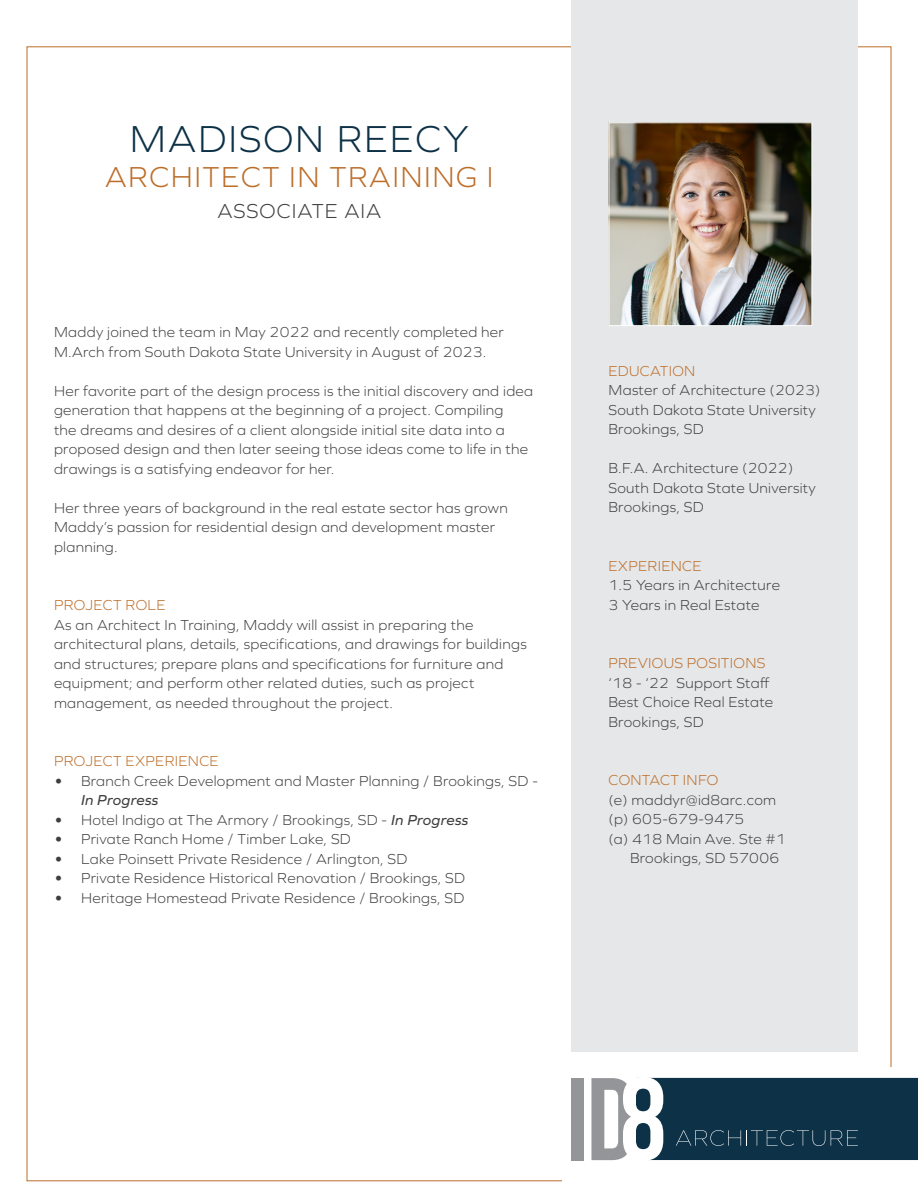
<style>
.page{position:relative;width:918px;height:1188px;background:#fff}
.page>*{position:absolute;margin:0;border:0;box-sizing:border-box;transform-origin:0 0}
.t1{font:300 39px "Graphie";letter-spacing:.05em;color:#0d3146}
.t2{font:300 30px "Graphie";letter-spacing:.05em;color:#bc6d28}
.t3{font:300 21px "Graphie";letter-spacing:.05em;color:#3e3e3f}
.t4{font:300 15px/19.5px "Graphie";letter-spacing:.02em;color:#3e3e3f}
.t5{font:300 15px "Graphie";letter-spacing:.02em;color:#bc6d28}
.s1{font-size:18px}
.s2{font-weight:400;font-style:italic}
</style>
<div class="page">
<div style="left:571px;top:0;width:287px;height:1051px;background:#e6e7e9"></div>
<img style="left:611px;top:124px;width:199px;height:200px">
<div style="left:609px;top:122px;width:203px;height:204px;border:1px solid #fff"></div>
<div style="left:571px;top:1078px;width:13px;height:82px;background:#939598"></div>
<svg style="left:591px;top:1077px;width:327px;height:84px;background:#3a5667"></svg>
<p class="t1" style="left:130px;top:116px;width:340px">MADISON REECY</p>
<p class="t2" style="left:105px;top:159px;width:390px">ARCHITECT IN TRAINING I</p>
<p class="t3" style="left:217px;top:199px;width:166px">ASSOCIATE AIA</p>
<p class="t4" style="left:54px;top:322px;width:451px">Maddy joined the team in May 2022 and recently completed her<br>M.Arch from South Dakota State University in August of 2023.</p>
<p class="t4" style="left:54px;top:381px;width:481px">Her favorite part of the design process is the initial discovery and idea generation that happens at the beginning of a project. Compiling<br>the dreams and desires of a client alongside initial site data into a proposed design and then later seeing those ideas come to life in the drawings is a satisfying endeavor for her.</p>
<p class="t4" style="left:54px;top:498px;width:455px">Her three years of background in the real estate sector has grown<br>Maddy’s passion for residential design and development master planning.</p>
<p class="t5" style="left:54px;top:597px;width:113px">PROJECT ROLE</p>
<p class="t4" style="left:54px;top:615px;width:474px">As an Architect In Training, Maddy will assist in preparing the architectural plans, details, specifications, and drawings for buildings and structures; prepare plans and specifications for furniture and equipment; and perform other related duties, such as project management, as needed throughout the project.</p>
<p class="t5" style="left:54px;top:753px;width:166px">PROJECT EXPERIENCE</p>
<p class="t4" style="left:81px;top:771px;width:458px;text-indent:-27px"><span class="s1">•</span> Branch Creek Development and Master Planning / Brookings, SD -<br><span class="s2">In Progress</span></p>
<p class="t4" style="left:54px;top:810px;width:416px"><span class="s1">•</span> Hotel Indigo at The Armory / Brookings, SD - <span class="s2">In Progress</span></p>
<p class="t4" style="left:54px;top:829px;width:298px"><span class="s1">•</span> Private Ranch Home / Timber Lake, SD</p>
<p class="t4" style="left:54px;top:849px;width:355px"><span class="s1">•</span> Lake Poinsett Private Residence / Arlington, SD</p>
<p class="t4" style="left:54px;top:868px;width:413px"><span class="s1">•</span> Private Residence Historical Renovation / Brookings, SD</p>
<p class="t4" style="left:54px;top:888px;width:412px"><span class="s1">•</span> Heritage Homestead Private Residence / Brookings, SD</p>
<p class="t5" style="left:609px;top:362px;width:88px">EDUCATION</p>
<p class="t4" style="left:609px;top:380px;width:214px">Master of Architecture (2023)<br>South Dakota State University<br>Brookings, SD</p>
<p class="t4" style="left:609px;top:458px;width:186px">B.F.A. Architecture (2022)</p>
<p class="t4" style="left:609px;top:478px;width:209px">South Dakota State University</p>
<p class="t4" style="left:609px;top:497px;width:97px">Brookings, SD</p>
<p class="t5" style="left:609px;top:557px;width:95px">EXPERIENCE</p>
<p class="t4" style="left:609px;top:575px;width:173px">1.5 Years in Architecture</p>
<p class="t4" style="left:609px;top:595px;width:153px">3 Years in Real Estate</p>
<p class="t5" style="left:609px;top:655px;width:158px">PREVIOUS POSITIONS</p>
<p class="t4" style="left:609px;top:673px;width:166px">‘18 - ‘22 Support Staff<br>Best Choice Real Estate<br>Brookings, SD</p>
<p class="t5" style="left:609px;top:772px;width:111px">CONTACT INFO</p>
<p class="t4" style="left:609px;top:790px;width:169px">(e) maddyr@id8arc.com</p>
<p class="t4" style="left:609px;top:809px;width:137px">(p) 605-679-9475</p>
<p class="t4" style="left:609px;top:829px;width:179px">(a) 418 Main Ave. Ste #1</p>
<p class="t4" style="left:630px;top:848px;width:151px">Brookings, SD 57006</p>
</div>
